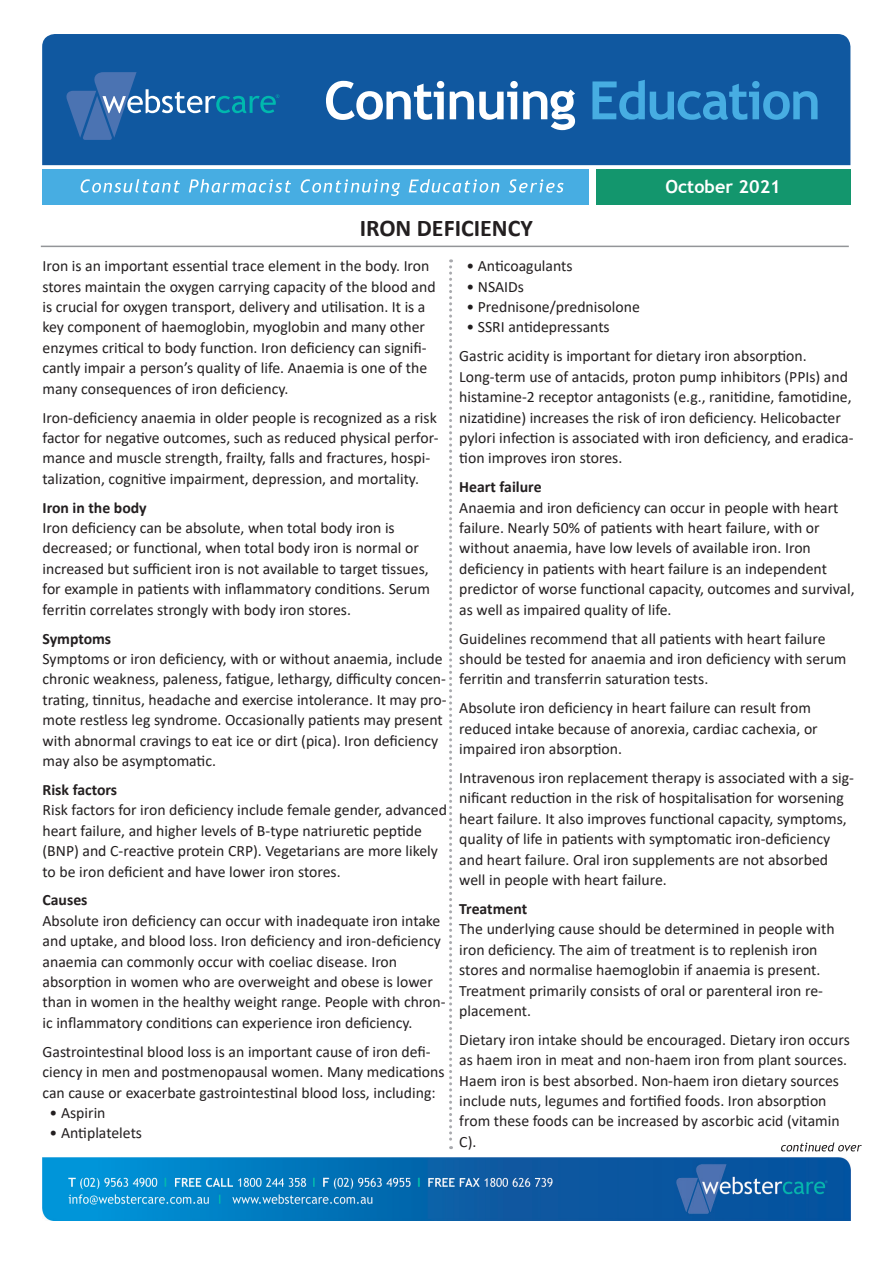
<style>
.page{position:relative;width:893px;height:1263px;background:#fff}
.page>*{position:absolute;margin:0;border:0;box-sizing:border-box;transform-origin:0 0}
.t1{font:700 24px "Calibri";color:#231f20}
.t2{font:700 18px "Trebuchet MS";color:#fff}
.t3{font:15.75px/20.4px "Calibri";color:#231f20}
.t4{font:700 15.75px "Calibri";color:#231f20}
</style>
<div class="page">
<svg style="left:449px;top:259px;width:3px;height:890px"></svg>
<hr style="left:41px;top:246px;width:808px;height:1px;background:#939598">
<div style="left:43px;top:169px;width:546px;height:35px;background:#47ade2"></div>
<div style="left:596px;top:169px;width:254px;height:35px;background:#13966d"></div>
<div style="left:42px;top:34px;width:808px;height:131px;background:#1058a0"></div>
<svg style="left:592px;top:80px;width:226px;height:40px;background:#2579ba"></svg>
<svg style="left:326px;top:81px;width:249px;height:49px"></svg>
<svg style="left:65px;top:72px;width:214px;height:68px;background:#2769a9"></svg>
<svg style="left:81px;top:179px;width:483px;height:17px"></svg>
<svg style="left:781px;top:1142px;width:81px;height:9px"></svg>
<img style="left:42px;top:1158px;width:808px;height:62px">
<p class="t1" style="left:360px;top:211px;width:175px">IRON DEFICIENCY</p>
<p class="t2" style="left:665px;top:176px;width:117px">October 2021</p>
<p class="t3" style="left:43px;top:255px;width:395px">Iron is an important essential trace element in the body. Iron stores maintain the oxygen carrying capacity of the blood and is crucial for oxygen transport, delivery and utilisation. It is a key component of haemoglobin, myoglobin and many other enzymes critical to body function. Iron deficiency can signifi&shy;cantly impair a person’s quality of life. Anaemia is one of the many consequences of iron deficiency.</p>
<p class="t3" style="left:43px;top:407px;width:398px">Iron-deficiency anaemia in older people is recognized as a risk factor for negative outcomes, such as reduced physical perfor&shy;mance and muscle strength, frailty, falls and fractures, hospi&shy;talization, cognitive impairment, depression, and mortality.</p>
<p class="t4" style="left:43px;top:496px;width:106px">Iron in the body</p>
<p class="t3" style="left:43px;top:517px;width:389px">Iron deficiency can be absolute, when total body iron is decreased; or functional, when total body iron is normal or increased but sufficient iron is not available to target tissues, for example in patients with inflammatory conditions. Serum ferritin correlates strongly with body iron stores.</p>
<p class="t4" style="left:43px;top:627px;width:70px">Symptoms</p>
<p class="t3" style="left:43px;top:648px;width:406px">Symptoms or iron deficiency, with or without anaemia, include chronic weakness, paleness, fatigue, lethargy, difficulty concen&shy;trating, tinnitus, headache and exercise intolerance. It may pro&shy;mote restless leg syndrome. Occasionally patients may present with abnormal cravings to eat ice or dirt (pica). Iron deficiency may also be asymptomatic.</p>
<p class="t4" style="left:43px;top:778px;width:76px">Risk factors</p>
<p class="t3" style="left:43px;top:799px;width:406px">Risk factors for iron deficiency include female gender, advanced heart failure, and higher levels of B-type natriuretic peptide (BNP) and C-reactive protein CRP). Vegetarians are more likely to be iron deficient and have lower iron stores.</p>
<p class="t4" style="left:43px;top:889px;width:47px">Causes</p>
<p class="t3" style="left:43px;top:910px;width:405px">Absolute iron deficiency can occur with inadequate iron intake and uptake, and blood loss. Iron deficiency and iron-deficiency anaemia can commonly occur with coeliac disease. Iron absorption in women who are overweight and obese is lower than in women in the healthy weight range. People with chron&shy;ic inflammatory conditions can experience iron deficiency.</p>
<p class="t3" style="left:43px;top:1041px;width:403px">Gastrointestinal blood loss is an important cause of iron defi&shy;ciency in men and postmenopausal women. Many medications can cause or exacerbate gastrointestinal blood loss, including:</p>
<p class="t3" style="left:50px;top:1102px;width:57px">• Aspirin</p>
<p class="t3" style="left:50px;top:1122px;width:94px">• Antiplatelets</p>
<p class="t3" style="left:466px;top:255px;width:108px">• Anticoagulants</p>
<p class="t3" style="left:466px;top:276px;width:59px">• NSAIDs</p>
<p class="t3" style="left:466px;top:296px;width:175px">• Prednisone/prednisolone</p>
<p class="t3" style="left:466px;top:317px;width:145px">• SSRI antidepressants</p>
<p class="t3" style="left:459px;top:345px;width:396px">Gastric acidity is important for dietary iron absorption.<br>Long-term use of antacids, proton pump inhibitors (PPIs) and histamine-2 receptor antagonists (e.g., ranitidine, famotidine, nizatidine) increases the risk of iron deficiency. Helicobacter pylori infection is associated with iron deficiency, and eradica&shy;tion improves iron stores.</p>
<p class="t4" style="left:459px;top:476px;width:84px">Heart failure</p>
<p class="t3" style="left:459px;top:497px;width:397px">Anaemia and iron deficiency can occur in people with heart failure. Nearly 50% of patients with heart failure, with or without anaemia, have low levels of available iron. Iron deficiency in patients with heart failure is an independent predictor of worse functional capacity, outcomes and survival, as well as impaired quality of life.</p>
<p class="t3" style="left:459px;top:628px;width:389px">Guidelines recommend that all patients with heart failure should be tested for anaemia and iron deficiency with serum ferritin and transferrin saturation tests.</p>
<p class="t3" style="left:459px;top:697px;width:360px">Absolute iron deficiency in heart failure can result from reduced intake because of anorexia, cardiac cachexia, or impaired iron absorption.</p>
<p class="t3" style="left:459px;top:767px;width:396px">Intravenous iron replacement therapy is associated with a sig&shy;nificant reduction in the risk of hospitalisation for worsening heart failure. It also improves functional capacity, symptoms, quality of life in patients with symptomatic iron-deficiency and heart failure. Oral iron supplements are not absorbed well in people with heart failure.</p>
<p class="t4" style="left:459px;top:897px;width:69px">Treatment</p>
<p class="t3" style="left:459px;top:918px;width:377px">The underlying cause should be determined in people with iron deficiency. The aim of treatment is to replenish iron stores and normalise haemoglobin if anaemia is present.<br>Treatment primarily consists of oral or parenteral iron re&shy;placement.</p>
<p class="t3" style="left:459px;top:1029px;width:392px">Dietary iron intake should be encouraged. Dietary iron occurs as haem iron in meat and non-haem iron from plant sources.<br>Haem iron is best absorbed. Non-haem iron dietary sources include nuts, legumes and fortified foods. Iron absorption from these foods can be increased by ascorbic acid (vitamin C).</p>
</div>
